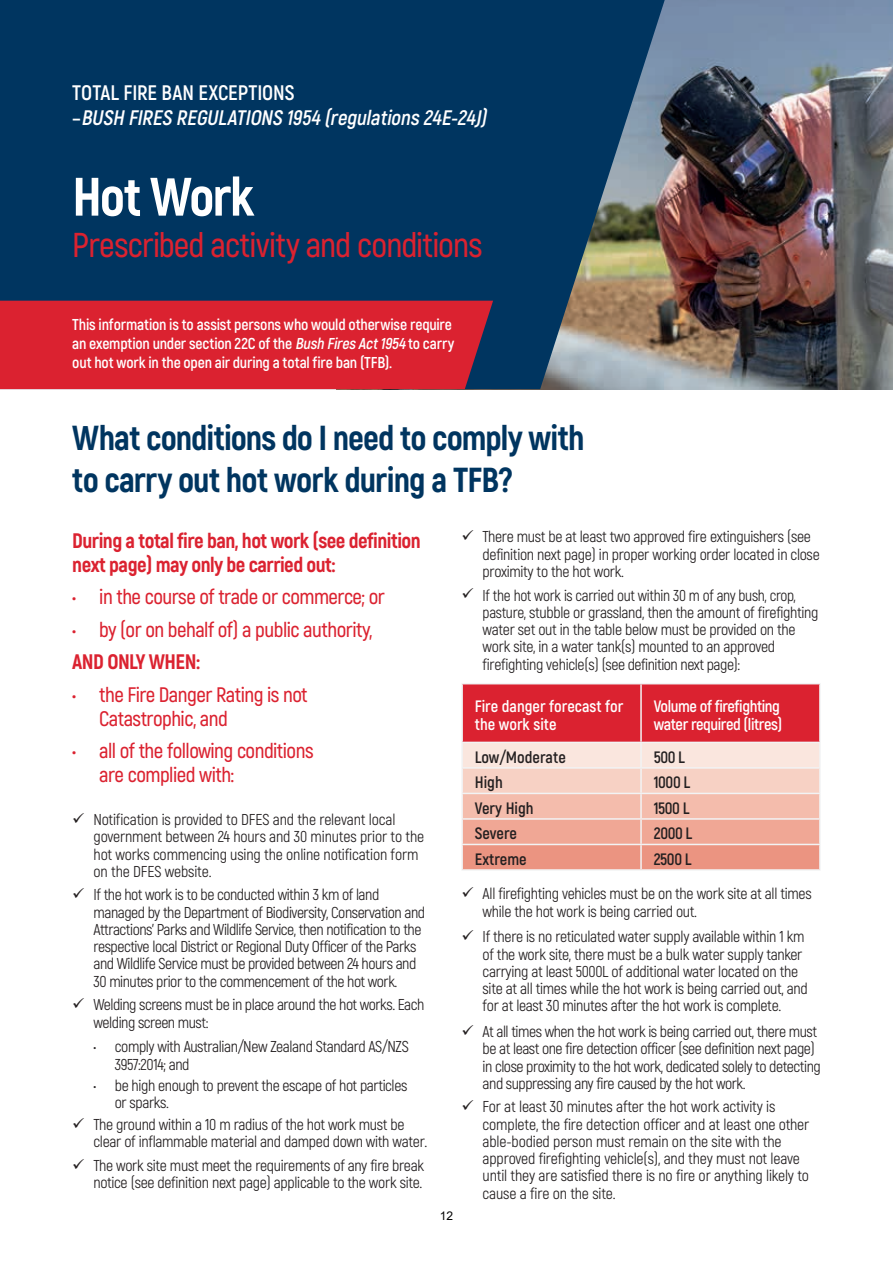
<style>
.page{position:relative;width:893px;height:1263px;background:#fff}
.page>*{position:absolute;margin:0;border:0;box-sizing:border-box;transform-origin:0 0}
.t1{font:800 54px "Akrobat";letter-spacing:-.035em;color:#fff}
.t2{font:800 34.65px/41.7px "Akrobat";letter-spacing:-.025em;color:#003560}
.t3{font:600 34.5px "Akrobat";letter-spacing:-.02em;color:#db2230}
.t4{font:600 21px/24px "Akrobat";letter-spacing:-.025em;color:#db2230}
.t5{font:800 21px/24px "Akrobat";letter-spacing:-.025em;color:#db2230}
.t6{font:italic 700 21px "Akrobat";color:#fff}
.t7{font:700 21px "Akrobat";color:#fff}
.t8{font:700 16.5px "Akrobat";color:#231f20}
.t9{font:700 16.5px/18px "Akrobat";letter-spacing:-.025em;color:#fff}
.t10{font:700 16.5px/18px "Akrobat";color:#fff}
.t11{font:15.75px/17.2px "Akrobat";letter-spacing:-.02em;color:#231f20}
.t12{font:700 15.75px/18.9px "Akrobat";letter-spacing:-.01em;color:#fff}
.t13{font:12px "Arial";color:#000}
.s1{font-style:normal}
.s2{font-style:italic}
</style>
<div class="page">
<img style="left:665px;top:0;width:228px;height:389px">
<svg style="left:0;top:0;width:665px;height:389px;background:#113f64"></svg>
<svg style="left:463px;top:684px;width:356px;height:185px;background:#eb8b86"></svg>
<hr style="left:461px;top:683px;width:180px;height:1px;background:#f2f3f4">
<hr style="left:461px;top:684px;width:2px;height:58px;background:#f2f3f4">
<hr style="left:641px;top:683px;width:180px;height:1px;background:#f2f3f4">
<hr style="left:461px;top:742px;width:180px;height:1px;background:#f2f3f4">
<hr style="left:461px;top:743px;width:2px;height:24px;background:#f2f3f4">
<hr style="left:641px;top:742px;width:180px;height:1px;background:#f2f3f4">
<hr style="left:461px;top:767px;width:180px;height:2px;background:#f2f3f4">
<hr style="left:461px;top:769px;width:2px;height:24px;background:#f2f3f4">
<hr style="left:641px;top:767px;width:180px;height:2px;background:#f2f3f4">
<hr style="left:461px;top:793px;width:180px;height:1px;background:#f2f3f4">
<hr style="left:461px;top:794px;width:2px;height:24px;background:#f2f3f4">
<hr style="left:641px;top:793px;width:180px;height:1px;background:#f2f3f4">
<hr style="left:461px;top:818px;width:180px;height:2px;background:#f2f3f4">
<hr style="left:461px;top:820px;width:2px;height:24px;background:#f2f3f4">
<hr style="left:641px;top:818px;width:180px;height:2px;background:#f2f3f4">
<hr style="left:461px;top:844px;width:180px;height:1px;background:#f2f3f4">
<hr style="left:461px;top:845px;width:2px;height:24px;background:#f2f3f4">
<hr style="left:641px;top:844px;width:180px;height:1px;background:#f2f3f4">
<hr style="left:461px;top:869px;width:180px;height:2px;background:#f2f3f4">
<hr style="left:641px;top:869px;width:180px;height:2px;background:#f2f3f4">
<hr style="left:819px;top:684px;width:2px;height:58px;background:#f2f3f4">
<hr style="left:819px;top:743px;width:2px;height:24px;background:#f2f3f4">
<hr style="left:819px;top:769px;width:2px;height:24px;background:#f2f3f4">
<hr style="left:819px;top:794px;width:2px;height:24px;background:#f2f3f4">
<hr style="left:819px;top:820px;width:2px;height:24px;background:#f2f3f4">
<hr style="left:819px;top:845px;width:2px;height:24px;background:#f2f3f4">
<hr style="left:640px;top:684px;width:2px;height:58px;background:#f2f3f4">
<hr style="left:640px;top:743px;width:2px;height:24px;background:#f2f3f4">
<hr style="left:640px;top:769px;width:2px;height:24px;background:#f2f3f4">
<hr style="left:640px;top:794px;width:2px;height:24px;background:#f2f3f4">
<hr style="left:640px;top:820px;width:2px;height:24px;background:#f2f3f4">
<hr style="left:640px;top:845px;width:2px;height:24px;background:#f2f3f4">
<div style="left:0;top:301px;width:493px;height:88px;background:#db2230"></div>
<h3 class="t7" style="left:72px;top:79px;width:224px">TOTAL FIRE BAN EXCEPTIONS</h3>
<h3 class="t6" style="left:72px;top:104px;width:420px"><span class="s1">–</span> BUSH FIRES REGULATIONS 1954 (regulations24E-24J)</h3>
<h1 class="t1" style="left:72px;top:162px;width:183px">Hot Work</h1>
<h3 class="t3" style="left:72px;top:224px;width:412px">Prescribed activity and conditions</h3>
<p class="t12" style="left:72px;top:315px;width:383px">This information is to assist persons who would otherwise require an exemption under section 22C of the <span class="s2">Bush FiresAct1954</span>to carry out hot work in the open air during a total fire ban (TFB).</p>
<h2 class="t2" style="left:72px;top:417px;width:514px">What conditions do I need to comply with to carry out hot work during a TFB?</h2>
<h3 class="t5" style="left:72px;top:528px;width:350px">During a total fire ban, hot work (see definition next page) may only be carried out:</h3>
<h3 class="t4" style="left:72px;top:585px;width:314px">• in the course of trade or commerce; or</h3>
<h3 class="t4" style="left:72px;top:617px;width:302px">• by (or on behalf of) a public authority,</h3>
<h3 class="t5" style="left:72px;top:650px;width:129px">AND ONLY WHEN:</h3>
<h3 class="t4" style="left:99px;top:682px;width:210px;text-indent:-27px">• the Fire Danger Rating is not<br>Catastrophic, and</h3>
<h3 class="t4" style="left:99px;top:739px;width:216px;text-indent:-27px">• all of the following conditions are complied with:</h3>
<p class="t11" style="left:94px;top:811px;width:332px;text-indent:-21px">✓ Notification is provided to DFES and the relevant local government between 24 hours and 30 minutes prior to the hot works commencing using the online notification form on the DFES website.</p>
<p class="t11" style="left:94px;top:886px;width:333px;text-indent:-21px">✓ If the hot work is to be conducted within 3 km of land managed by the Department of Biodiversity, Conservation and Attractions’ Parks and Wildlife Service, then notification to the respective local District or Regional Duty Officer of the Parks and Wildlife Service must be provided between 24 hours and 30 minutes prior to the commencement of the hot work.</p>
<p class="t11" style="left:94px;top:996px;width:332px;text-indent:-21px">✓ Welding screens must be in place around the hot works. Each welding screen must:</p>
<p class="t11" style="left:115px;top:1038px;width:295px;text-indent:-21px">• comply with Australian/New Zealand Standard AS/NZS<br>3957:2014; and</p>
<p class="t11" style="left:115px;top:1077px;width:294px;text-indent:-21px">• be high enough to prevent the escape of hot particles or sparks.</p>
<p class="t11" style="left:94px;top:1116px;width:335px;text-indent:-21px">✓ The ground within a 10 m radius of the hot work must be clear of inflammable material and damped down with water.</p>
<p class="t11" style="left:72px;top:1156px;width:353px;text-align:right">✓ The work site must meet the requirements of any fire break notice (see definition next page) applicable to the work site.</p>
<p class="t13" style="left:440px;top:1207px;width:15px">12</p>
<p class="t11" style="left:483px;top:528px;width:339px;text-indent:-21px">✓ There must be at least two approved fire extinguishers (see definition next page) in proper working order located in close proximity to the hot work.</p>
<p class="t11" style="left:483px;top:586px;width:337px;text-indent:-21px">✓ If the hot work is carried out within 30 m of any bush, crop, pasture, stubble or grassland, then the amount of firefighting water set out in the table below must be provided on the work site, in a water tank(s) mounted to an approved firefighting vehicle(s) (see definition next page):</p>
<p class="t10" style="left:475px;top:697px;width:150px">Fire danger forecast for the work site</p>
<p class="t9" style="left:654px;top:697px;width:130px">Volume of firefighting water required (litres)</p>
<p class="t8" style="left:475px;top:747px;width:92px">Low/Moderate</p>
<p class="t8" style="left:654px;top:747px;width:33px">500 L</p>
<p class="t8" style="left:475px;top:772px;width:29px">High</p>
<p class="t8" style="left:654px;top:772px;width:38px">1000 L</p>
<p class="t8" style="left:475px;top:798px;width:60px">Very High</p>
<p class="t8" style="left:654px;top:798px;width:37px">1500 L</p>
<p class="t8" style="left:475px;top:823px;width:44px">Severe</p>
<p class="t8" style="left:654px;top:823px;width:40px">2000 L</p>
<p class="t8" style="left:475px;top:849px;width:53px">Extreme</p>
<p class="t8" style="left:654px;top:849px;width:39px">2500 L</p>
<p class="t11" style="left:483px;top:885px;width:331px;text-indent:-21px">✓ All firefighting vehicles must be on the work site at all times while the hot work is being carried out.</p>
<p class="t11" style="left:483px;top:928px;width:327px;text-indent:-21px">✓ If there is no reticulated water supply available within 1 km of the work site, there must be a bulk water supply tanker carrying at least 5000L of additional water located on the site at all times while the hot work is being carried out, and for at least 30 minutes after the hot work is complete.</p>
<p class="t11" style="left:483px;top:1023px;width:340px;text-indent:-21px">✓ At all times when the hot work is being carried out, there must be at least one fire detection officer (see definition next page) in close proximity to the hot work, dedicated solely to detecting and suppressing any fire caused by the hot work.</p>
<p class="t11" style="left:483px;top:1098px;width:328px;text-indent:-21px">✓ For at least 30 minutes after the hot work activity is complete, the fire detection officer and at least one other able-bodied person must remain on the site with the approved firefighting vehicle(s), and they must not leave until they are satisfied there is no fire or anything likely to cause a fire on the site.</p>
</div>
